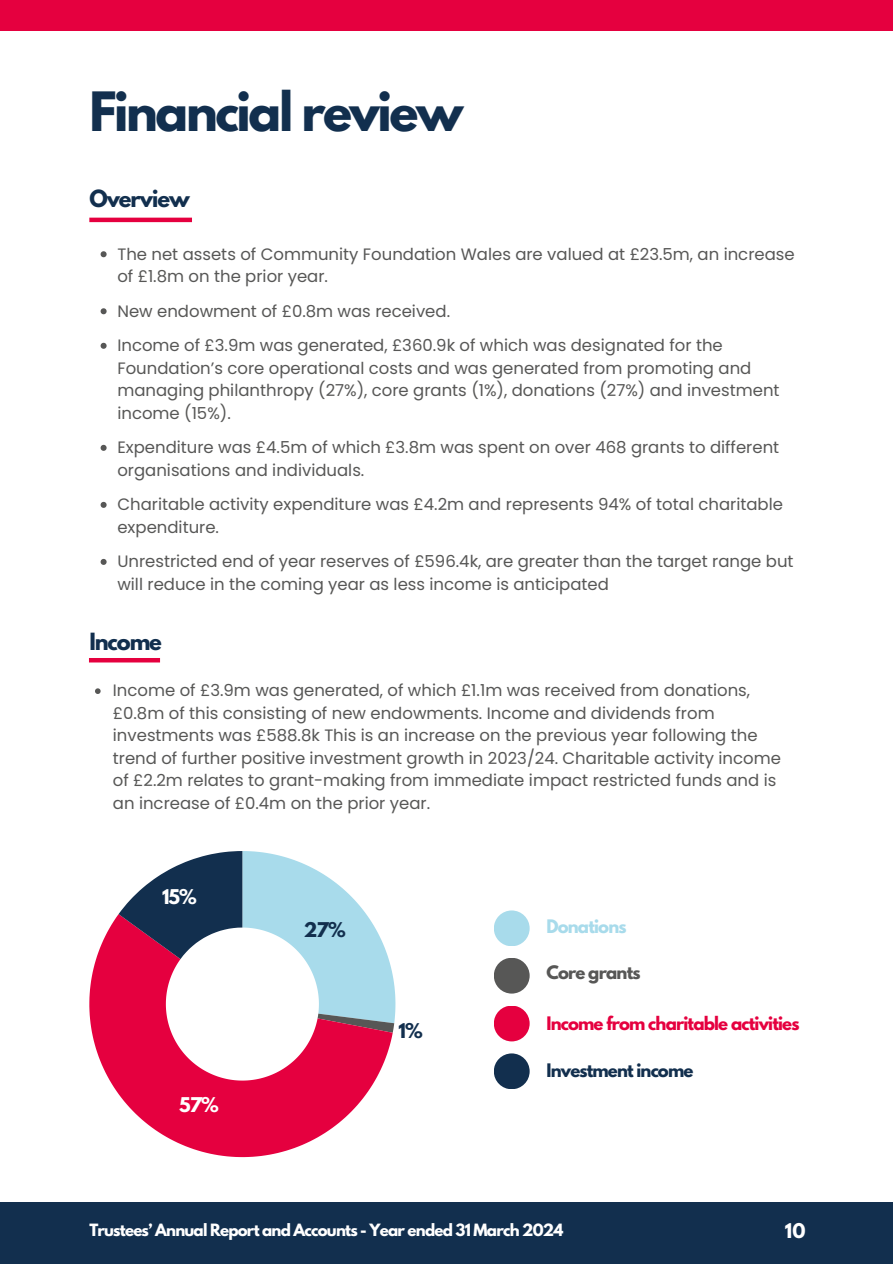
<style>
.page{position:relative;width:893px;height:1264px;background:#fff}
.page>*{position:absolute;margin:0;border:0;box-sizing:border-box;transform-origin:0 0}
.t1{font:700 48px "League Spartan";letter-spacing:-.05em;color:#122f4e}
.t2{font:700 21px "League Spartan";letter-spacing:-.05em;color:#122f4e}
.t3{font:700 18px "League Spartan";color:#fff}
.t4{font:700 18px "League Spartan";color:#122f4e}
.t5{font:18px "DM Sans";color:#fff}
.t6{font:16.5px/22.5px "Poppins";color:#575756}
.t7{font:700 16.5px "League Spartan";letter-spacing:-.05em;color:#e5003f}
.t8{font:700 16.5px "League Spartan";letter-spacing:-.05em;color:#122f4e}
.t9{font:700 16.5px "League Spartan";letter-spacing:-.05em;color:#575756}
.t10{font:700 16.5px "League Spartan";letter-spacing:-.05em;color:#a8dbeb}
.t11{font:700 15px "League Spartan";letter-spacing:-.05em;color:#fff}
</style>
<div class="page">
<div style="left:0;top:0;width:892px;height:31px;background:#e5003f"></div>
<div style="left:0;top:1202px;width:892px;height:61px;background:#122f4e"></div>
<hr style="left:89px;top:218px;width:103px;height:4px;background:#e5003f">
<hr style="left:89px;top:658px;width:71px;height:4px;background:#e5003f">
<svg style="left:89px;top:914px;width:303px;height:243px;fill:#e5003f"></svg>
<svg style="left:119px;top:851px;width:276px;height:181px"></svg>
<div style="left:494px;top:910px;width:35px;height:36px;background:#a8dbeb;border-radius:50%"></div>
<svg style="left:101px;top:251px;width:6px;height:6px"></svg>
<svg style="left:101px;top:308px;width:6px;height:6px"></svg>
<svg style="left:101px;top:343px;width:6px;height:6px"></svg>
<svg style="left:101px;top:445px;width:6px;height:6px"></svg>
<svg style="left:101px;top:502px;width:6px;height:6px"></svg>
<svg style="left:101px;top:559px;width:6px;height:6px"></svg>
<svg style="left:95px;top:688px;width:6px;height:6px"></svg>
<div style="left:494px;top:957px;width:35px;height:36px;background:#575756;border-radius:50%"></div>
<div style="left:494px;top:1005px;width:35px;height:36px;background:#e5003f;border-radius:50%"></div>
<div style="left:494px;top:1053px;width:35px;height:36px;background:#122f4e;border-radius:50%"></div>
<p class="t1" style="left:89px;top:88px;width:375px">Financial review</p>
<h2 class="t2" style="left:89px;top:188px;width:102px">Overview</h2>
<p class="t6" style="left:117px;top:242px;width:678px">The net assets of Community Foundation Wales are valued at £23.5m, an increase of £1.8m on the prior year.</p>
<p class="t6" style="left:117px;top:299px;width:334px">New endowment of £0.8m was received.</p>
<p class="t6" style="left:117px;top:334px;width:663px">Income of £3.9m was generated, £360.9k of which was designated for the Foundation’s core operational costs and was generated from promoting and managing philanthropy (27%), core grants (1%), donations (27%) and investment income (15%).</p>
<p class="t6" style="left:117px;top:436px;width:663px">Expenditure was £4.5m of which £3.8m was spent on over 468 grants to different organisations and individuals.</p>
<p class="t6" style="left:117px;top:493px;width:667px">Charitable activity expenditure was £4.2m and represents 94% of total charitable expenditure.</p>
<p class="t6" style="left:117px;top:550px;width:677px">Unrestricted end of year reserves of £596.4k, are greater than the target range but will reduce in the coming year as less income is anticipated</p>
<p class="t2" style="left:89px;top:631px;width:74px">Income</p>
<p class="t6" style="left:113px;top:679px;width:669px">Income of £3.9m was generated, of which £1.1m was received from donations, £0.8m of this consisting of new endowments. Income and dividends from investments was £588.8k This is an increase on the previous year following the trend of further positive investment growth in 2023/24. Charitable activity income of £2.2m relates to grant-making from immediate impact restricted funds and is an increase of £0.4m on the prior year.</p>
<h3 class="t3" style="left:162px;top:887px;width:36px">15%</h3>
<h3 class="t3" style="left:179px;top:1095px;width:41px">57%</h3>
<h3 class="t4" style="left:304px;top:920px;width:43px">27%</h3>
<h3 class="t4" style="left:398px;top:1021px;width:26px">1%</h3>
<h3 class="t10" style="left:546px;top:918px;width:82px">Donations</h3>
<h3 class="t9" style="left:546px;top:964px;width:95px">Core grants</h3>
<h3 class="t7" style="left:546px;top:1014px;width:254px">Income from charitable activities</h3>
<h3 class="t8" style="left:546px;top:1062px;width:148px">Investment income</h3>
<p class="t11" style="left:89px;top:1222px;width:475px">Trustees’ Annual Report and Accounts - Year ended 31 March 2024</p>
<h1 class="t5" style="left:799px;top:1215px;width:10px">1.</h1>
<h2 class="t3" style="left:784px;top:1221px;width:22px">10</h2>
</div>
